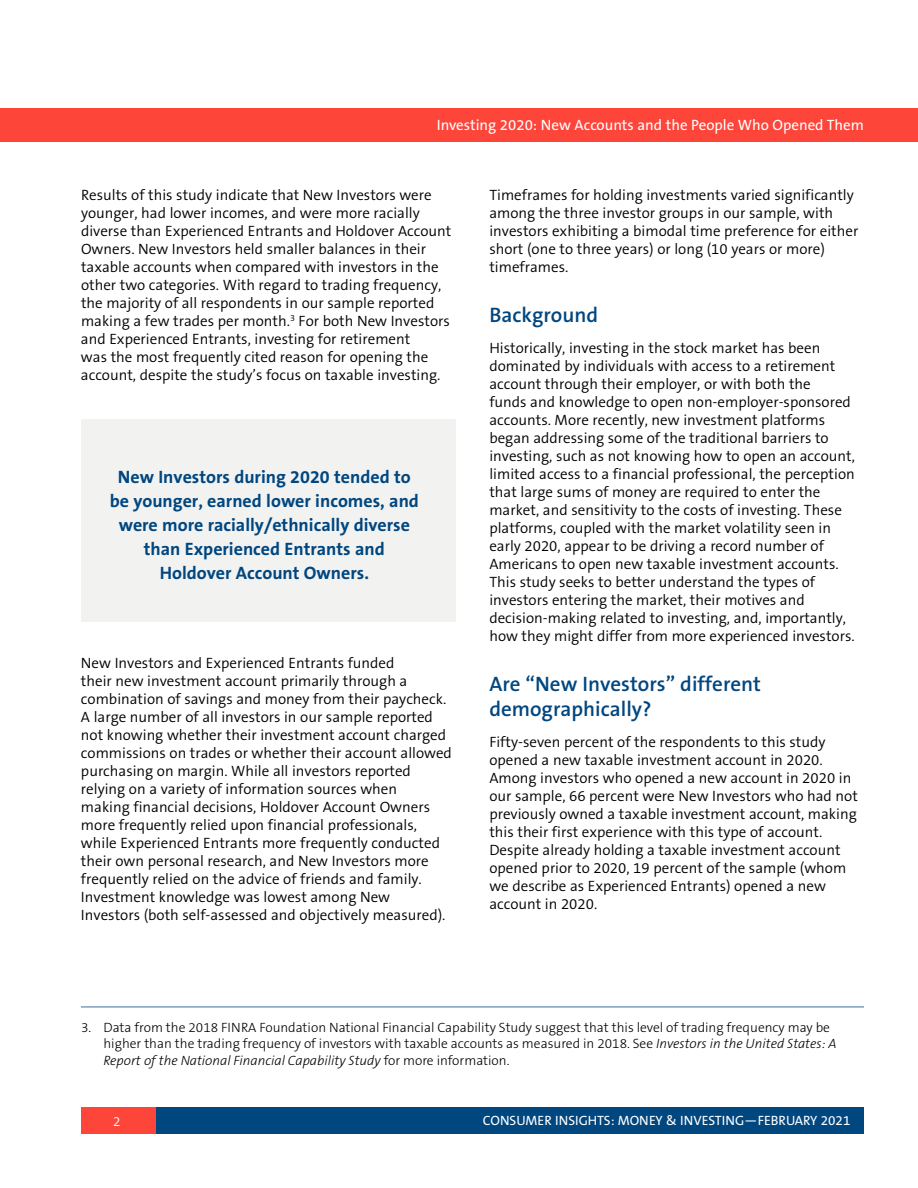
<style>
.page{position:relative;width:918px;height:1188px;background:#fff}
.page>*{position:absolute;margin:0;border:0;box-sizing:border-box;transform-origin:0 0}
.t1{font:600 21px/25.2px "The Sans B6";color:#00467f}
.t2{font:700 18px/24px "The Sans B7";color:#00467f;text-align:center}
.t3{font:300 15px/18px "The Sans B4";color:#000}
.t4{font:15px "The Sans B5 Plain";color:#fff}
.t5{font:300 13.5px/16.5px "The Sans B3";color:#000}
.t6{font:13.5px "The Sans B5 Plain";color:#fff}
.t7{font:300 13.5px "The Sans B4";color:#fff}
.s1{font-style:italic}
</style>
<div class="page">
<div style="left:155px;top:1107px;width:709px;height:27px;background:#00467f"></div>
<div style="left:81px;top:1107px;width:74px;height:27px;background:#fd4539"></div>
<div style="left:0;top:108px;width:918px;height:34px;background:#fd4539"></div>
<div style="left:81px;top:419px;width:375px;height:203px;background:#f2f2f1"></div>
<hr style="left:81px;top:1007px;width:783px;height:1px;background:#3e6b9d">
<p class="t4" style="left:437px;top:117px;width:429px">Investing 2020: New Accounts and the People Who Opened Them</p>
<p class="t3" style="left:81px;top:186px;width:372px">Results of this study indicate that New Investors were younger, had lower incomes, and were more racially diverse than Experienced Entrants and Holdover Account Owners. New Investors held smaller balances in their taxable accounts when compared with investors in the other two categories. With regard to trading frequency, the majority of all respondents in our sample reported making a few trades per month.<sup>3</sup> For both New Investors and Experienced Entrants, investing for retirement<br>was the most frequently cited reason for opening the account, despite the study’s focus on taxable investing.</p>
<p class="t2" style="left:110px;top:466px;width:311px">New Investors during 2020 tended to be younger, earned lower incomes, and were more racially/ethnically diverse than Experienced Entrants and Holdover Account Owners.</p>
<p class="t3" style="left:81px;top:654px;width:372px">New Investors and Experienced Entrants funded<br>their new investment account primarily through a combination of savings and money from their paycheck.<br>A large number of all investors in our sample reported not knowing whether their investment account charged commissions on trades or whether their account allowed purchasing on margin. While all investors reported relying on a variety of information sources when<br>making financial decisions, Holdover Account Owners more frequently relied upon financial professionals, while Experienced Entrants more frequently conducted their own personal research, and New Investors more frequently relied on the advice of friends and family.<br>Investment knowledge was lowest among New Investors (both self-assessed and objectively measured).</p>
<p class="t3" style="left:489px;top:186px;width:371px">Timeframes for holding investments varied significantly among the three investor groups in our sample, with investors exhibiting a bimodal time preference for either short (one to three years) or long (10 years or more) timeframes.</p>
<h1 class="t1" style="left:489px;top:303px;width:110px">Background</h1>
<p class="t3" style="left:489px;top:339px;width:367px">Historically, investing in the stock market has been dominated by individuals with access to a retirement account through their employer, or with both the<br>funds and knowledge to open non-employer-sponsored accounts. More recently, new investment platforms began addressing some of the traditional barriers to investing, such as not knowing how to open an account, limited access to a financial professional, the perception that large sums of money are required to enter the market, and sensitivity to the costs of investing. These platforms, coupled with the market volatility seen in early 2020, appear to be driving a record number of Americans to open new taxable investment accounts.<br>This study seeks to better understand the types of investors entering the market, their motives and decision-making related to investing, and, importantly, how they might differ from more experienced investors.</p>
<h1 class="t1" style="left:489px;top:672px;width:273px">Are “New Investors” different demographically?</h1>
<p class="t3" style="left:489px;top:734px;width:370px">Fifty-seven percent of the respondents to this study opened a new taxable investment account in 2020.<br>Among investors who opened a new account in 2020 in our sample, 66 percent were New Investors who had not previously owned a taxable investment account, making this their first experience with this type of account.<br>Despite already holding a taxable investment account opened prior to 2020, 19 percent of the sample (whom we describe as Experienced Entrants) opened a new account in 2020.</p>
<p class="t5" style="left:104px;top:1019px;width:734px;text-indent:-23px">3. Data from the 2018 FINRA Foundation National Financial Capability Study suggest that this level of trading frequency may be higher than the trading frequency of investors with taxable accounts as measured in 2018. See <span class="s1">Investors in the United States: A<br>Report of the National Financial Capability Study</span> for more information.</p>
<p class="t7" style="left:113px;top:1114px;width:9px">2</p>
<p class="t6" style="left:483px;top:1114px;width:369px">CONSUMER INSIGHTS: MONEY &amp; INVESTING—FEBRUARY 2021</p>
</div>
